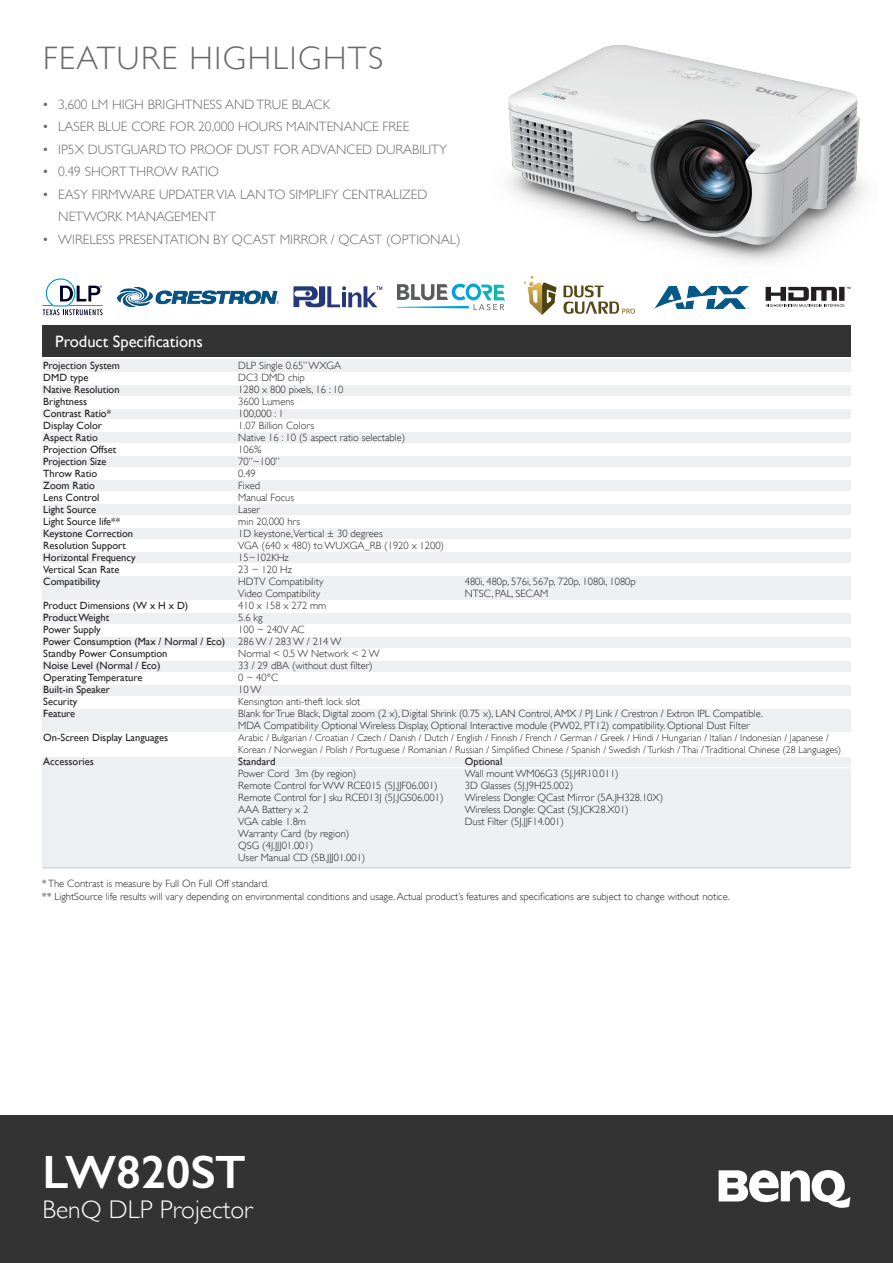
<style>
.page{position:relative;width:893px;height:1263px;background:#fff}
.page>*{position:absolute;margin:0;border:0;box-sizing:border-box;transform-origin:0 0}
.t1{font:600 46.95px "Gill Sans";color:#fff}
.t2{font:300 32.4px "Gill Sans";letter-spacing:.05em;color:#69696c}
.t3{font:300 25.5px "Gill Sans";color:#fff}
.t4{font:16.5px "Gill Sans";color:#fff}
.t5{font:300 13.5px "Gill Sans";color:#69696c}
.t6{font:300 10.5px "Gill Sans";color:#231f20}
.t7{font:10.5px "Gill Sans";color:#231f20}
.t8{font:300 9.9px "Gill Sans";color:#231f20}
.s1{font-weight:400}
.s2{font-weight:300}
</style>
<div class="page">
<div style="left:0;top:1115px;width:893px;height:148px;background:#333"></div>
<svg style="left:719px;top:1170px;width:131px;height:38px"></svg>
<div style="left:43px;top:325px;width:808px;height:32px;background:#333"></div>
<div style="left:42px;top:359px;width:809px;height:508px;background:#edeff1"></div>
<div style="left:43px;top:372px;width:817px;height:12px;background:#fff"></div>
<div style="left:43px;top:444px;width:817px;height:12px;background:#fff"></div>
<div style="left:43px;top:515px;width:817px;height:13px;background:#fff"></div>
<div style="left:43px;top:624px;width:817px;height:12px;background:#fff"></div>
<div style="left:43px;top:420px;width:817px;height:12px;background:#fff"></div>
<div style="left:43px;top:491px;width:817px;height:13px;background:#fff"></div>
<div style="left:43px;top:600px;width:817px;height:12px;background:#fff"></div>
<div style="left:43px;top:563px;width:817px;height:13px;background:#fff"></div>
<div style="left:43px;top:672px;width:817px;height:12px;background:#fff"></div>
<div style="left:43px;top:696px;width:817px;height:12px;background:#fff"></div>
<div style="left:43px;top:732px;width:817px;height:24px;background:#fff"></div>
<div style="left:43px;top:396px;width:817px;height:12px;background:#fff"></div>
<div style="left:43px;top:467px;width:817px;height:13px;background:#fff"></div>
<div style="left:43px;top:539px;width:817px;height:13px;background:#fff"></div>
<div style="left:43px;top:648px;width:817px;height:12px;background:#fff"></div>
<hr style="left:43px;top:867px;width:807px;height:1px;background:#c4ccd2">
<svg style="left:293px;top:286px;width:89px;height:21px"></svg>
<img style="left:117px;top:288px;width:162px;height:18px">
<hr style="left:236px;top:767px;width:614px;height:1px;background:#fff">
<img style="left:488px;top:45px;width:377px;height:266px">
<svg style="left:43px;top:278px;width:60px;height:37px"></svg>
<svg style="left:397px;top:283px;width:108px;height:27px"></svg>
<svg style="left:563px;top:285px;width:72px;height:29px"></svg>
<svg style="left:524px;top:276px;width:33px;height:39px"></svg>
<svg style="left:766px;top:287px;width:84px;height:20px"></svg>
<img style="left:654px;top:287px;width:94px;height:21px">
<p class="t2" style="left:43px;top:39px;width:342px">FEATURE HIGHLIGHTS</p>
<p class="t5" style="left:43px;top:96px;width:288px"><span class="s1">•</span> 3,600 LM HIGH BRIGHTNESS AND TRUE BLACK</p>
<p class="t5" style="left:43px;top:119px;width:368px"><span class="s1">•</span> LASER BLUE CORE FOR 20,000 HOURS MAINTENANCE FREE</p>
<p class="t5" style="left:43px;top:141px;width:405px"><span class="s1">•</span> IP5X DUSTGUARD TO PROOF DUST FOR ADVANCED DURABILITY</p>
<p class="t5" style="left:43px;top:164px;width:177px"><span class="s1">•</span> 0.49 SHORT THROW RATIO</p>
<p class="t5" style="left:43px;top:186px;width:386px"><span class="s1">•</span> EASY FIRMWARE UPDATER VIA LAN TO SIMPLIFY CENTRALIZED</p>
<p class="t5" style="left:58px;top:209px;width:159px">NETWORK MANAGEMENT</p>
<p class="t5" style="left:43px;top:231px;width:419px"><span class="s1">•</span> WIRELESS PRESENTATION BY QCAST MIRROR / QCAST (OPTIONAL)</p>
<p class="t4" style="left:55px;top:332px;width:149px">Product Specifications</p>
<p class="t7" style="left:43px;top:360px;width:78px">Projection System</p>
<p class="t6" style="left:238px;top:360px;width:104px">DLP Single 0.65” WXGA</p>
<p class="t7" style="left:43px;top:372px;width:47px">DMD type</p>
<p class="t6" style="left:238px;top:372px;width:68px">DC3 DMD chip</p>
<p class="t7" style="left:43px;top:384px;width:78px">Native Resolution</p>
<p class="t6" style="left:238px;top:384px;width:107px">1280 x 800 pixels, 16 : 10</p>
<p class="t7" style="left:43px;top:396px;width:45px">Brightness</p>
<p class="t6" style="left:238px;top:396px;width:57px">3600 Lumens</p>
<p class="t7" style="left:43px;top:408px;width:69px">Contrast Ratio*</p>
<p class="t6" style="left:238px;top:408px;width:47px">100,000 : 1</p>
<p class="t7" style="left:43px;top:420px;width:60px">Display Color</p>
<p class="t6" style="left:238px;top:420px;width:77px">1.07 Billion Colors</p>
<p class="t7" style="left:43px;top:432px;width:56px">Aspect Ratio</p>
<p class="t6" style="left:238px;top:432px;width:168px">Native 16 : 10 (5 aspect ratio selectable)</p>
<p class="t7" style="left:43px;top:444px;width:75px">Projection Offset</p>
<p class="t6" style="left:238px;top:444px;width:25px">106%</p>
<p class="t7" style="left:43px;top:456px;width:65px">Projection Size</p>
<p class="t6" style="left:238px;top:456px;width:43px">70”~100”</p>
<p class="t7" style="left:43px;top:468px;width:56px">Throw Ratio</p>
<p class="t6" style="left:238px;top:468px;width:19px">0.49</p>
<p class="t7" style="left:43px;top:480px;width:53px">Zoom Ratio</p>
<p class="t6" style="left:238px;top:480px;width:23px">Fixed</p>
<p class="t7" style="left:43px;top:492px;width:58px">Lens Control</p>
<p class="t6" style="left:238px;top:492px;width:57px">Manual Focus</p>
<p class="t7" style="left:43px;top:504px;width:54px">Light Source</p>
<p class="t6" style="left:238px;top:504px;width:23px">Laser</p>
<p class="t7" style="left:43px;top:516px;width:78px">Light Source life**</p>
<p class="t6" style="left:238px;top:516px;width:63px">min 20,000 hrs</p>
<p class="t7" style="left:43px;top:528px;width:91px">Keystone Correction</p>
<p class="t6" style="left:238px;top:528px;width:146px">1D keystone,Vertical ± 30 degrees</p>
<p class="t7" style="left:43px;top:540px;width:84px">Resolution Support</p>
<p class="t6" style="left:238px;top:540px;width:207px">VGA (640 x 480) to WUXGA_RB (1920 x 1200)</p>
<p class="t7" style="left:43px;top:552px;width:94px">Horizontal Frequency</p>
<p class="t6" style="left:238px;top:552px;width:52px">15~102KHz</p>
<p class="t7" style="left:43px;top:564px;width:78px">Vertical Scan Rate</p>
<p class="t6" style="left:238px;top:564px;width:55px">23 ~ 120 Hz</p>
<p class="t7" style="left:43px;top:576px;width:59px">Compatibility</p>
<p class="t6" style="left:238px;top:576px;width:87px">HDTV Compatibility</p>
<p class="t6" style="left:465px;top:576px;width:173px">480i, 480p, 576i, 567p, 720p, 1080i, 1080p</p>
<p class="t6" style="left:238px;top:588px;width:83px">Video Compatibility</p>
<p class="t6" style="left:465px;top:588px;width:85px">NTSC, PAL, SECAM</p>
<p class="t7" style="left:43px;top:600px;width:146px">Product Dimensions (W x H x D)</p>
<p class="t6" style="left:238px;top:600px;width:90px">410 x 158 x 272 mm</p>
<p class="t7" style="left:43px;top:612px;width:67px">Product Weight</p>
<p class="t6" style="left:238px;top:612px;width:26px">5.6 kg</p>
<p class="t7" style="left:43px;top:624px;width:59px">Power Supply</p>
<p class="t6" style="left:238px;top:624px;width:68px">100 ~ 240V AC</p>
<p class="t7" style="left:43px;top:636px;width:299px">Power Consumption (Max / Normal / Eco) <span class="s2">286 W / 283 W / 214 W</span></p>
<p class="t7" style="left:43px;top:648px;width:126px">Standby Power Consumption</p>
<p class="t6" style="left:238px;top:648px;width:143px">Normal &lt; 0.5 W Network &lt; 2 W</p>
<p class="t7" style="left:43px;top:660px;width:119px">Noise Level (Normal / Eco)</p>
<p class="t6" style="left:238px;top:660px;width:136px">33 / 29 dBA (without dust filter)</p>
<p class="t7" style="left:43px;top:672px;width:101px">Operating Temperature</p>
<p class="t6" style="left:238px;top:672px;width:41px">0 ~ 40°C</p>
<p class="t7" style="left:43px;top:684px;width:68px">Built-in Speaker</p>
<p class="t6" style="left:238px;top:684px;width:25px">10 W</p>
<p class="t7" style="left:43px;top:696px;width:36px">Security</p>
<p class="t6" style="left:238px;top:696px;width:124px">Kensington anti-theft lock slot</p>
<p class="t7" style="left:43px;top:708px;width:34px">Feature</p>
<p class="t6" style="left:238px;top:708px;width:526px">Blank for True Black, Digital zoom (2 x), Digital Shrink (0.75 x), LAN Control, AMX / PJ Link / Crestron / Extron IPL Compatible.</p>
<p class="t6" style="left:238px;top:720px;width:513px">MDA Compatibility Optional Wireless Display, Optional Interactive module (PW02, PT12) compatibility. Optional Dust Filter</p>
<p class="t7" style="left:43px;top:732px;width:126px">On-Screen Display Languages</p>
<p class="t8" style="left:238px;top:732px;width:592px">Arabic / Bulgarian / Croatian / Czech / Danish / Dutch / English / Finnish / French / German / Greek / Hindi / Hungarian / Italian / Indonesian / Japanese /</p>
<p class="t8" style="left:238px;top:744px;width:604px">Korean / Norwegian / Polish / Portuguese / Romanian / Russian / Simplified Chinese / Spanish / Swedish / Turkish / Thai / Traditional Chinese (28 Languages)</p>
<p class="t7" style="left:43px;top:756px;width:52px">Accessories</p>
<p class="t7" style="left:238px;top:756px;width:39px">Standard</p>
<p class="t7" style="left:465px;top:756px;width:39px">Optional</p>
<p class="t6" style="left:238px;top:768px;width:120px">Power Cord 3m (by region)</p>
<p class="t6" style="left:465px;top:768px;width:155px">Wall mount WM06G3 (5J.J4R10.011)</p>
<p class="t6" style="left:238px;top:780px;width:201px">Remote Control for WW RCE015 (5J.JJF06.001)</p>
<p class="t6" style="left:465px;top:780px;width:110px">3D Glasses (5J.J9H25.002)</p>
<p class="t6" style="left:238px;top:792px;width:207px">Remote Control for J sku RCE013J (5J.JGS06.001)</p>
<p class="t6" style="left:465px;top:792px;width:200px">Wireless Dongle: QCast Mirror (5A.JH328.10X)</p>
<p class="t6" style="left:238px;top:804px;width:72px">AAA Battery x 2</p>
<p class="t6" style="left:465px;top:804px;width:165px">Wireless Dongle: QCast (5J.JCK28.X01)</p>
<p class="t6" style="left:238px;top:816px;width:69px">VGA cable 1.8m</p>
<p class="t6" style="left:465px;top:816px;width:101px">Dust Filter (5J.JJF14.001)</p>
<p class="t6" style="left:238px;top:828px;width:113px">Warranty Card (by region)</p>
<p class="t6" style="left:238px;top:840px;width:76px">QSG (4J.JJJ01.001)</p>
<p class="t6" style="left:238px;top:852px;width:129px">User Manual CD (5B.JJJ01.001)</p>
<p class="t6" style="left:42px;top:878px;width:229px">* The Contrast is measure by Full On Full Off standard.</p>
<p class="t6" style="left:42px;top:890px;width:690px">** LightSource life results will vary depending on environmental conditions and usage. Actual product’s features and specifications are subject to change without notice.</p>
<p class="t1" style="left:43px;top:1143px;width:205px">LW820ST</p>
<p class="t3" style="left:43px;top:1189px;width:212px">BenQ DLP Projector</p>
</div>
